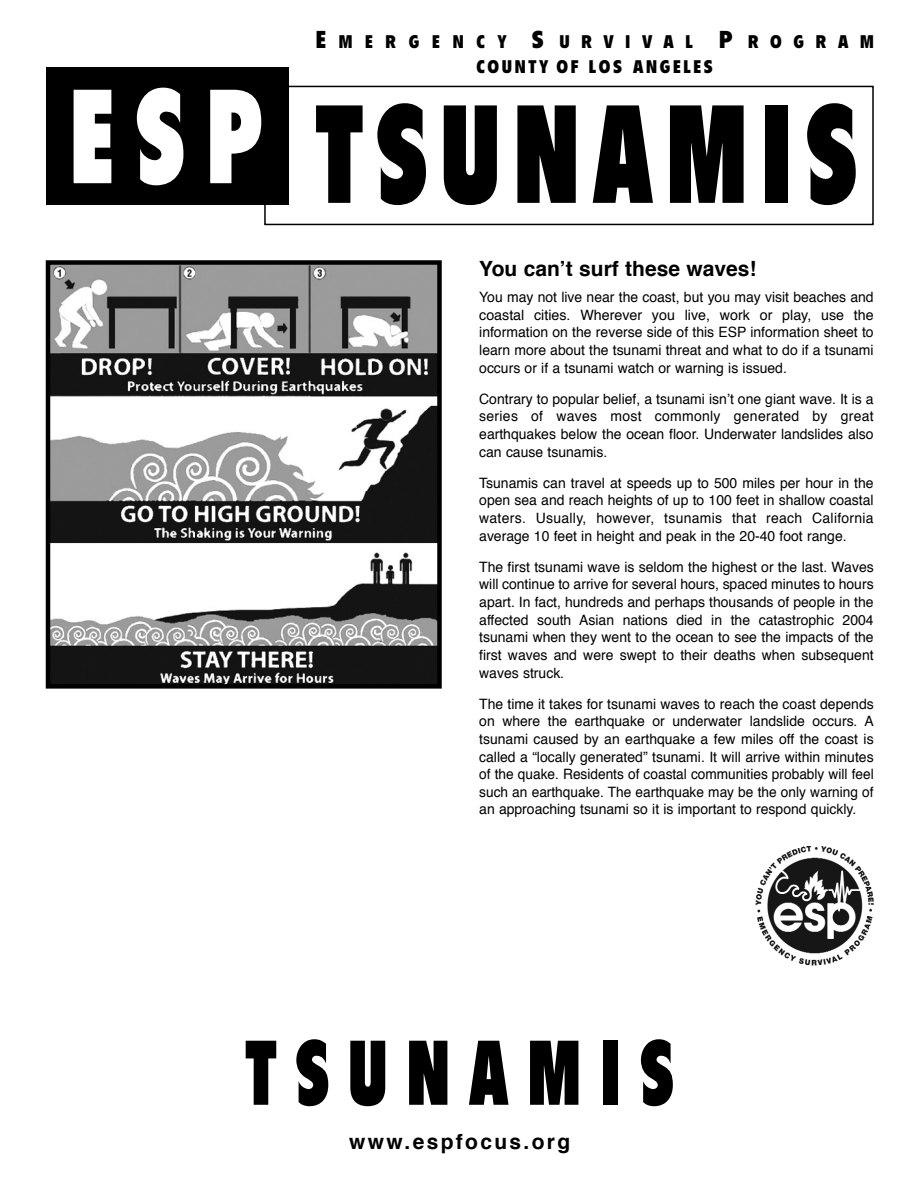
<style>
.page{position:relative;width:918px;height:1188px;background:#fff}
.page>*{position:absolute;margin:0;border:0;box-sizing:border-box;transform-origin:0 0}
.t1{font:900 condensed 136.8px "Flyer";letter-spacing:.085em;color:#000}
.t2{font:900 condensed 90px "Flyer";letter-spacing:.2em;color:#000}
.t3{font:700 21px "Helvetica";color:#000}
.t4{font:700 21px "Helvetica";letter-spacing:.11em;color:#000}
.t5{font:900 condensed 18px/25.5px "Flyer";letter-spacing:.65em;color:#000;text-align:center}
.t6{font:14.25px/17.5px "Helvetica";color:#000;text-align:justify}
.s1{font-size:24px}
.s2{font-size:131.25px;color:#fff}
</style>
<div class="page">
<div style="left:264px;top:86px;width:610px;height:139px;border:2px solid #000"></div>
<div style="left:46px;top:67px;width:243px;height:138px;background:#000"></div>
<img style="left:51px;top:265px;width:386px;height:419px">
<div style="left:46px;top:260px;width:396px;height:429px;border:4px solid #000"></div>
<img style="left:755px;top:846px;width:119px;height:119px">
<p class="t5" style="left:316px;top:30px;width:560px"><span class="s1">E</span>MERGENCY <span class="s1">S</span> URVIVAL <span class="s1">P</span> ROGRAM<br>COUNTY OF LOS ANGELES</p>
<h1 class="t1" style="left:69px;top:105px;width:791px"><span class="s2">ESP</span> TSUNAMIS</h1>
<h3 class="t3" style="left:479px;top:259px;width:279px">You can’t surf these waves!</h3>
<p class="t6" style="left:479px;top:290px;width:396px">You may not live near the coast, but you may visit beaches and coastal cities. Wherever you live, work or play, use the information on the reverse side of this ESP information sheet to learn more about the tsunami threat and what to do if a tsunami occurs or if a tsunami watch or warning is issued.</p>
<p class="t6" style="left:479px;top:391px;width:396px">Contrary to popular belief, a tsunami isn’t one giant wave. It is a series of waves most commonly generated by great earthquakes below the ocean floor. Underwater landslides also can cause tsunamis.</p>
<p class="t6" style="left:479px;top:475px;width:396px">Tsunamis can travel at speeds up to 500 miles per hour in the open sea and reach heights of up to 100 feet in shallow coastal waters. Usually, however, tsunamis that reach California average 10 feet in height and peak in the 20-40 foot range.</p>
<p class="t6" style="left:479px;top:559px;width:396px">The first tsunami wave is seldom the highest or the last. Waves will continue to arrive for several hours, spaced minutes to hours apart. In fact, hundreds and perhaps thousands of people in the affected south Asian nations died in the catastrophic 2004 tsunami when they went to the ocean to see the impacts of the first waves and were swept to their deaths when subsequent waves struck.</p>
<p class="t6" style="left:479px;top:696px;width:396px">The time it takes for tsunami waves to reach the coast depends on where the earthquake or underwater landslide occurs. A tsunami caused by an earthquake a few miles off the coast is called a “locally generated” tsunami. It will arrive within minutes of the quake. Residents of coastal communities probably will feel such an earthquake. The earthquake may be the only warning of an approaching tsunami so it is important to respond quickly.</p>
<h2 class="t2" style="left:245px;top:1041px;width:431px">TSUNAMIS</h2>
<h3 class="t4" style="left:349px;top:1132px;width:222px">www.espfocus.org</h3>
</div>
